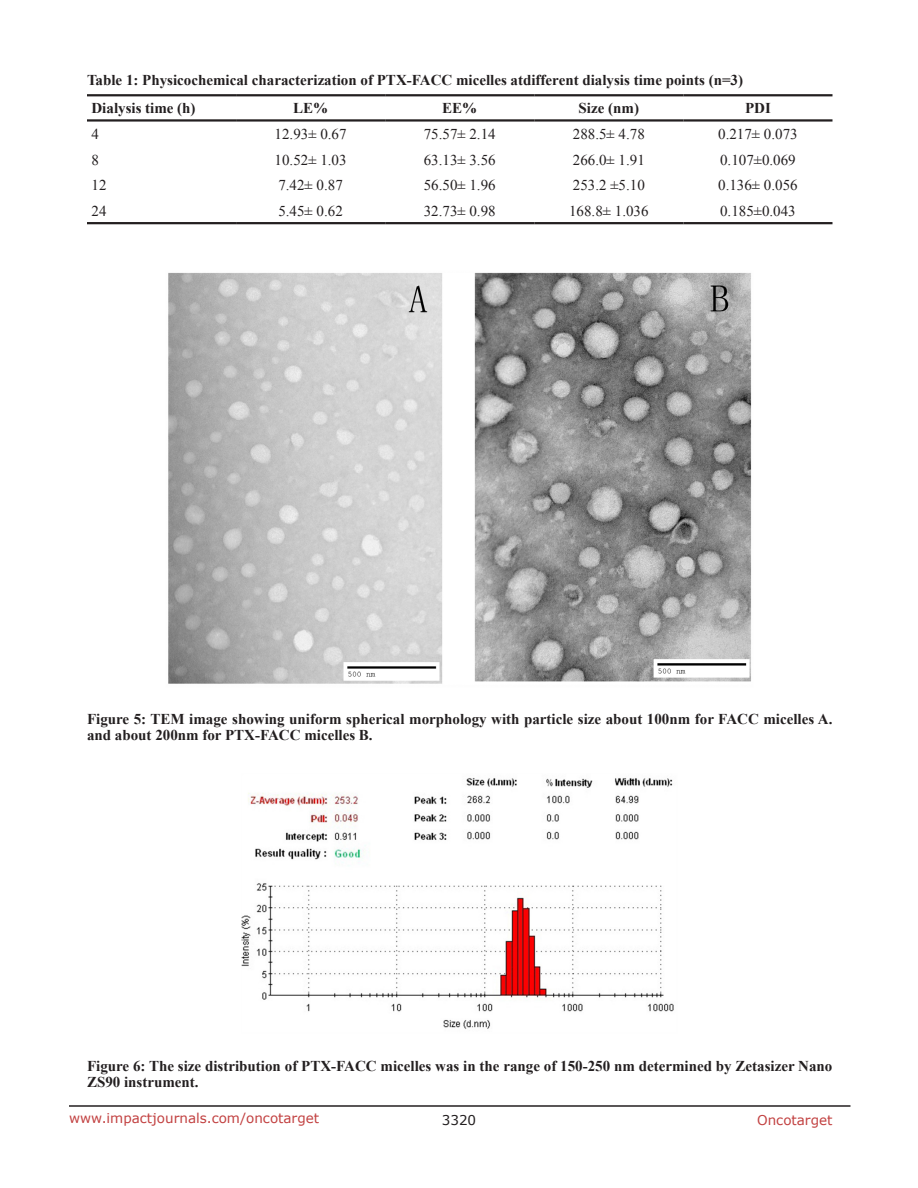
<style>
.page{position:relative;width:918px;height:1188px;background:#fff}
.page>*{position:absolute;margin:0;border:0;box-sizing:border-box;transform-origin:0 0}
.figuretext{font:700 15px/16.2px "Times New Roman";color:#231f20}
.TableText1_Center{font:15px "Times New Roman";color:#231f20}
.Table_head{font:700 15px "Times New Roman";color:#231f20}
.TableText1{font:15px "Times New Roman";color:#231f20}
.Table_head_centre{font:700 15px "Times New Roman";color:#231f20}
.t1{font:13.5px "Verdana";color:#c24141}
.t2{font:13.5px "Verdana";color:#231f20}
</style>
<div class="page">
<hr style="left:69px;top:1105px;width:781px;height:2px;background:#231f20">
<img style="left:242px;top:778px;width:432px;height:251px">
<svg style="left:87px;top:96px;width:745px;height:1px"></svg>
<hr style="left:87px;top:94px;width:149px;height:2px;background:#231f20">
<hr style="left:236px;top:94px;width:149px;height:2px;background:#231f20">
<hr style="left:385px;top:94px;width:149px;height:2px;background:#231f20">
<hr style="left:534px;top:94px;width:149px;height:2px;background:#231f20">
<hr style="left:683px;top:94px;width:150px;height:2px;background:#231f20">
<hr style="left:87px;top:119px;width:149px;height:3px;background:#231f20">
<hr style="left:236px;top:119px;width:149px;height:3px;background:#231f20">
<hr style="left:385px;top:119px;width:149px;height:3px;background:#231f20">
<hr style="left:534px;top:119px;width:149px;height:3px;background:#231f20">
<hr style="left:683px;top:119px;width:150px;height:3px;background:#231f20">
<hr style="left:87px;top:222px;width:149px;height:2px;background:#231f20">
<hr style="left:236px;top:222px;width:149px;height:2px;background:#231f20">
<hr style="left:385px;top:222px;width:149px;height:2px;background:#231f20">
<hr style="left:534px;top:222px;width:149px;height:2px;background:#231f20">
<hr style="left:683px;top:222px;width:150px;height:2px;background:#231f20">
<img style="left:168px;top:272px;width:584px;height:412px">
<p class="Table_head" style="left:87px;top:70px;width:658px">Table 1: Physicochemical characterization of PTX-FACC micelles atdifferent dialysis time points (n=3)</p>
<p class="Table_head_centre" style="left:92px;top:98px;width:106px">Dialysis time (h)</p>
<p class="Table_head_centre" style="left:293px;top:98px;width:37px">LE%</p>
<p class="Table_head_centre" style="left:442px;top:98px;width:37px">EE%</p>
<p class="Table_head_centre" style="left:579px;top:98px;width:62px">Size (nm)</p>
<p class="Table_head_centre" style="left:745px;top:98px;width:27px">PDI</p>
<p class="TableText1" style="left:92px;top:124px;width:9px">4</p>
<p class="TableText1_Center" style="left:275px;top:124px;width:73px">12.93± 0.67</p>
<p class="TableText1_Center" style="left:424px;top:124px;width:73px">75.57± 2.14</p>
<p class="TableText1_Center" style="left:573px;top:124px;width:73px">288.5± 4.78</p>
<p class="TableText1_Center" style="left:718px;top:124px;width:81px">0.217± 0.073</p>
<p class="TableText1" style="left:92px;top:150px;width:9px">8</p>
<p class="TableText1_Center" style="left:275px;top:150px;width:73px">10.52± 1.03</p>
<p class="TableText1_Center" style="left:424px;top:150px;width:73px">63.13± 3.56</p>
<p class="TableText1_Center" style="left:573px;top:150px;width:73px">266.0± 1.91</p>
<p class="TableText1_Center" style="left:720px;top:150px;width:77px">0.107±0.069</p>
<p class="TableText1" style="left:92px;top:175px;width:16px">12</p>
<p class="TableText1_Center" style="left:278px;top:175px;width:66px">7.42± 0.87</p>
<p class="TableText1_Center" style="left:424px;top:175px;width:73px">56.50± 1.96</p>
<p class="TableText1_Center" style="left:573px;top:175px;width:73px">253.2 ±5.10</p>
<p class="TableText1_Center" style="left:718px;top:175px;width:81px">0.136± 0.056</p>
<p class="TableText1" style="left:92px;top:201px;width:16px">24</p>
<p class="TableText1" style="left:278px;top:201px;width:66px">5.45± 0.62</p>
<p class="TableText1" style="left:424px;top:201px;width:73px">32.73± 0.98</p>
<p class="TableText1" style="left:569px;top:201px;width:81px">168.8± 1.036</p>
<p class="TableText1" style="left:720px;top:201px;width:77px">0.185±0.043</p>
<p class="figuretext" style="left:87px;top:710px;width:747px">Figure 5: TEM image showing uniform spherical morphology with particle size about 100nm for FACC micelles A. and about 200nm for PTX-FACC micelles B.</p>
<p class="figuretext" style="left:87px;top:1058px;width:747px">Figure 6: The size distribution of PTX-FACC micelles was in the range of 150-250 nm determined by Zetasizer Nano<br>ZS90 instrument.</p>
<p class="t1" style="left:69px;top:1109px;width:252px">www.impactjournals.com/oncotarget</p>
<p class="t2" style="left:442px;top:1111px;width:36px">3320</p>
<p class="t1" style="left:757px;top:1111px;width:77px">Oncotarget</p>
</div>
